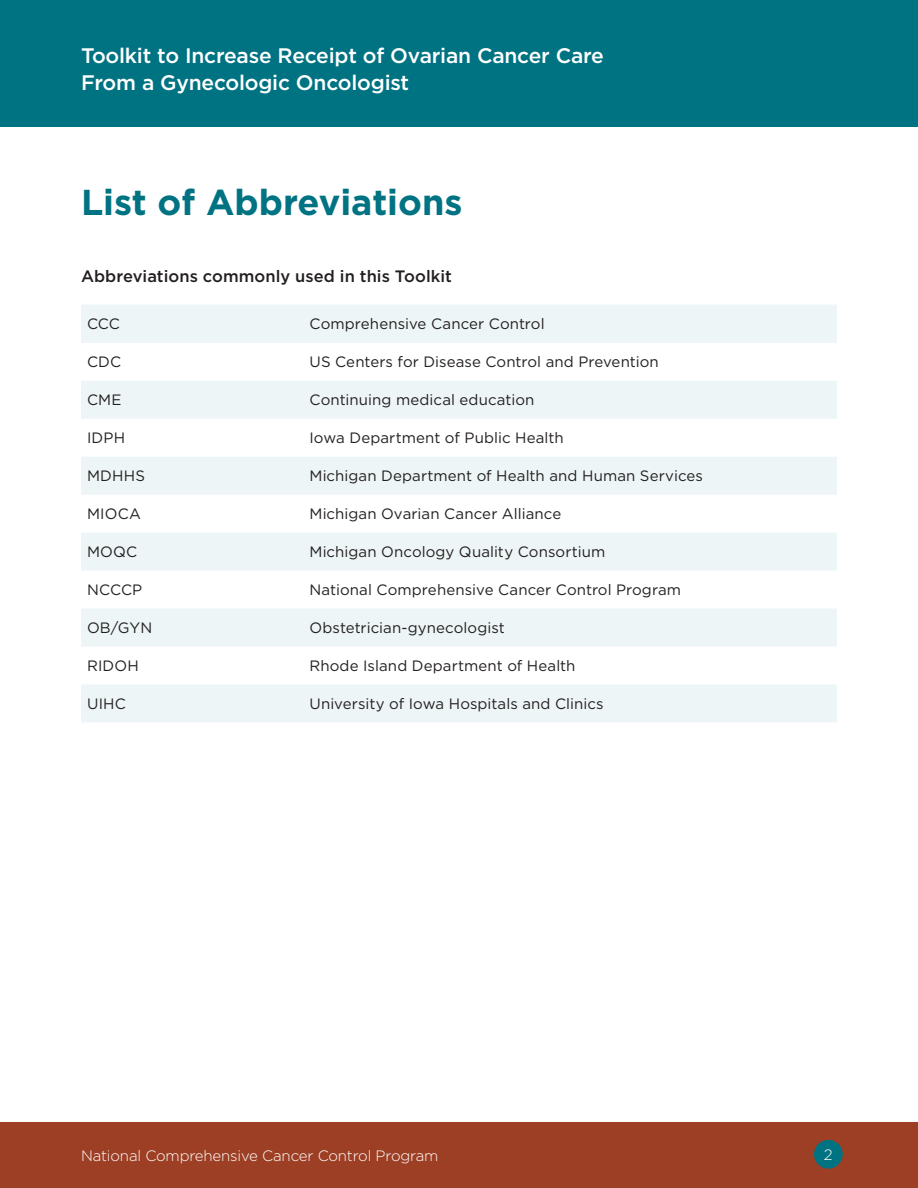
<style>
.page{position:relative;width:918px;height:1188px;background:#fff}
.page>*{position:absolute;margin:0;border:0;box-sizing:border-box;transform-origin:0 0}
.t1{font:700 36px "Gotham";color:#007383}
.t2{font:500 21px/27px "Gotham";letter-spacing:-.01em;color:#fff}
.t3{font:500 16.5px "Gotham";letter-spacing:.005em;color:#231f20}
.t4{font:15px "Gotham";letter-spacing:.005em;color:#231f20}
.t5{font:300 15px "Gotham";letter-spacing:-.01em;color:#fff}
</style>
<div class="page">
<div style="left:0;top:0;width:918px;height:127px;background:#007383"></div>
<div style="left:0;top:1122px;width:918px;height:66px;background:#9d3f25"></div>
<div style="left:814px;top:1140px;width:29px;height:29px;background:#007383;border-radius:50%"></div>
<svg style="left:81px;top:305px;width:756px;height:417px;fill:#edf5f6"></svg>
<h2 class="t2" style="left:81px;top:41px;width:524px">Toolkit to Increase Receipt of Ovarian Cancer Care<br>From a Gynecologic Oncologist</h2>
<h2 class="t1" style="left:81px;top:182px;width:383px">List of Abbreviations</h2>
<p class="t3" style="left:81px;top:267px;width:372px">Abbreviations commonly used in this Toolkit</p>
<p class="t4" style="left:87px;top:315px;width:35px">CCC</p>
<p class="t4" style="left:309px;top:315px;width:237px">Comprehensive Cancer Control</p>
<p class="t4" style="left:87px;top:354px;width:36px">CDC</p>
<p class="t4" style="left:309px;top:354px;width:351px">US Centers for Disease Control and Prevention</p>
<p class="t4" style="left:87px;top:392px;width:36px">CME</p>
<p class="t4" style="left:309px;top:392px;width:227px">Continuing medical education</p>
<p class="t4" style="left:87px;top:430px;width:40px">IDPH</p>
<p class="t4" style="left:309px;top:430px;width:256px">Iowa Department of Public Health</p>
<p class="t4" style="left:87px;top:468px;width:60px">MDHHS</p>
<p class="t4" style="left:309px;top:468px;width:395px">Michigan Department of Health and Human Services</p>
<p class="t4" style="left:87px;top:506px;width:55px">MIOCA</p>
<p class="t4" style="left:309px;top:506px;width:253px">Michigan Ovarian Cancer Alliance</p>
<p class="t4" style="left:87px;top:543px;width:52px">MOQC</p>
<p class="t4" style="left:309px;top:543px;width:297px">Michigan Oncology Quality Consortium</p>
<p class="t4" style="left:87px;top:581px;width:57px">NCCCP</p>
<p class="t4" style="left:309px;top:581px;width:373px">National Comprehensive Cancer Control Program</p>
<p class="t4" style="left:87px;top:619px;width:67px">OB/GYN</p>
<p class="t4" style="left:309px;top:619px;width:197px">Obstetrician-gynecologist</p>
<p class="t4" style="left:87px;top:657px;width:53px">RIDOH</p>
<p class="t4" style="left:309px;top:657px;width:268px">Rhode Island Department of Health</p>
<p class="t4" style="left:87px;top:695px;width:40px">UIHC</p>
<p class="t4" style="left:309px;top:695px;width:296px">University of Iowa Hospitals and Clinics</p>
<p class="t5" style="left:81px;top:1147px;width:359px">National Comprehensive Cancer Control Program</p>
<p class="t5" style="left:824px;top:1145px;width:10px">2</p>
</div>
